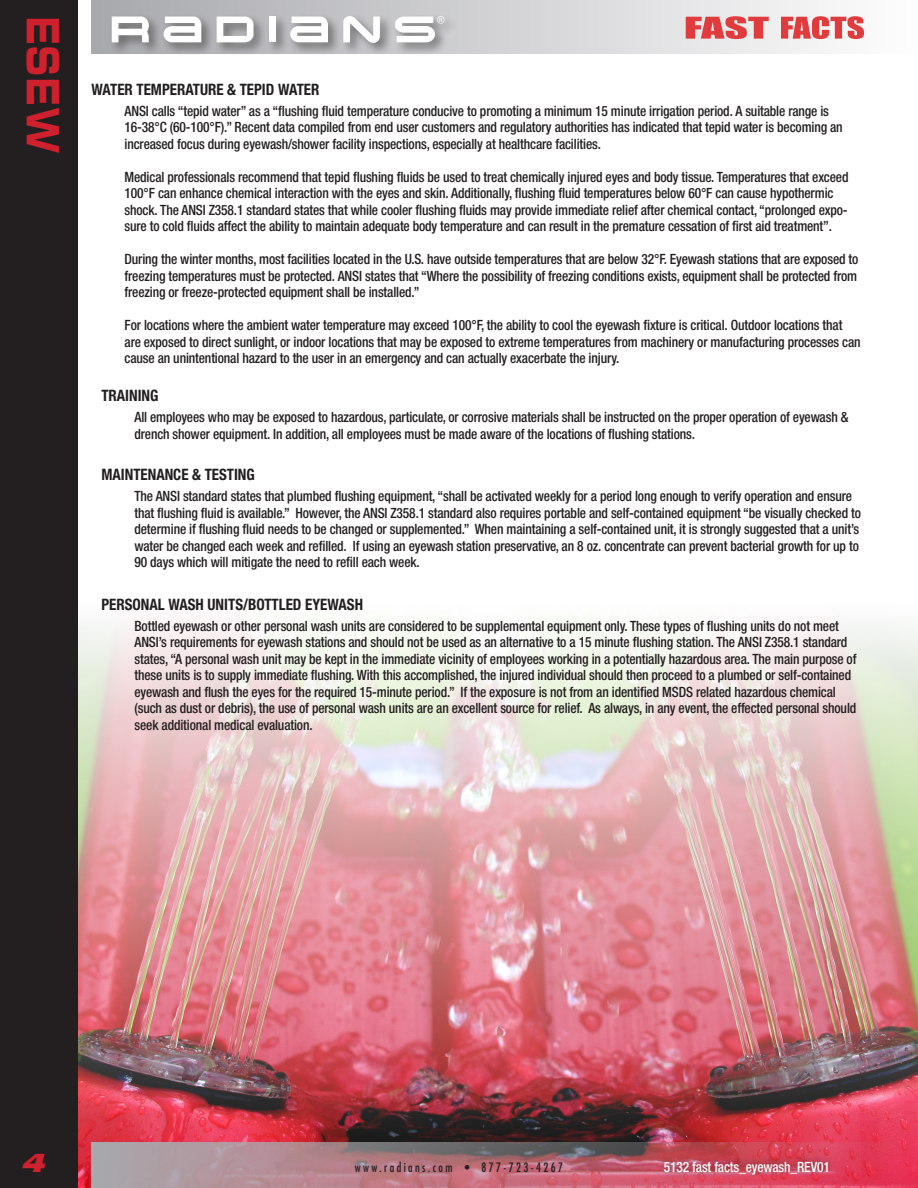
<style>
.page{position:relative;width:918px;height:1188px;background:#fff}
.page>*{position:absolute;margin:0;border:0;box-sizing:border-box;transform-origin:0 0}
.t1{font:900 48.6px "Eurostile Ext";color:#cf202d;scale:.67 1}
.t2{font:italic 700 27px "Serpentine D";color:#cf202d}
.t3{font:700 condensed 15.75px "Helvetica Neue LT Std";color:#231f20;scale:.95 1}
.t4{font:500 condensed 14.1px/16.5px "Helvetica Neue LT Std";letter-spacing:-.01em;color:#231f20;scale:.95 1}
.t5{font:500 condensed 14.1px "Helvetica Neue LT Std";letter-spacing:-.01em;color:#fff;scale:.95 1}
.t6{font:condensed 12.6px "Futura";letter-spacing:.2em;color:#231f20;scale:.95 1}
</style>
<div class="page">
<img style="left:78px;top:626px;width:840px;height:562px">
<div style="left:92px;top:0;width:826px;height:54px;background:linear-gradient(to right,#a8a9ac,#fefefe)"></div>
<div style="left:109px;top:13px;width:349px;height:44px;background:#231f20;opacity:.5"></div>
<svg style="left:112px;top:17px;width:37px;height:25px"></svg>
<svg style="left:164px;top:17px;width:37px;height:25px"></svg>
<svg style="left:217px;top:17px;width:37px;height:25px"></svg>
<div style="left:269px;top:17px;width:7px;height:25px;background:#fff"></div>
<svg style="left:290px;top:17px;width:38px;height:25px"></svg>
<svg style="left:343px;top:16px;width:37px;height:27px"></svg>
<svg style="left:395px;top:16px;width:49px;height:26px"></svg>
<svg style="left:92px;top:1142px;width:826px;height:46px;background:#b5717d"></svg>
<svg style="left:781px;top:16px;width:83px;height:23px"></svg>
<svg style="left:686px;top:16px;width:83px;height:23px;background:#e3787a"></svg>
<div style="left:0;top:0;width:78px;height:1188px;background:#231f20"></div>
<div style="left:656px;top:1153px;width:180px;height:29px;background:#231f20;opacity:.75"></div>
<h1 class="t1" style="left:80px;top:16px;width:206px;rotate:90deg">ESEW</h1>
<p class="t3" style="left:92px;top:80px;width:241px">WATER TEMPERATURE &amp; TEPID WATER</p>
<p class="t4" style="left:125px;top:103px;width:758px">ANSI calls “tepid water” as a “flushing fluid temperature conducive to promoting a minimum 15 minute irrigation period. A suitable range is<br>16-38°C (60-100°F).” Recent data compiled from end user customers and regulatory authorities has indicated that tepid water is becoming an increased focus during eyewash/shower facility inspections, especially at healthcare facilities.</p>
<p class="t4" style="left:125px;top:169px;width:764px">Medical professionals recommend that tepid flushing fluids be used to treat chemically injured eyes and body tissue. Temperatures that exceed 100°F can enhance chemical interaction with the eyes and skin. Additionally, flushing fluid temperatures below 60°F can cause hypothermic shock. The ANSI Z358.1 standard states that while cooler flushing fluids may provide immediate relief after chemical contact, “prolonged expo&shy;sure to cold fluids affect the ability to maintain adequate body temperature and can result in the premature cessation of first aid treatment”.</p>
<p class="t4" style="left:125px;top:251px;width:774px;text-align:justify">During the winter months, most facilities located in the U.S. have outside temperatures that are below 32°F. Eyewash stations that are exposed to freezing temperatures must be protected. ANSI states that “Where the possibility of freezing conditions exists, equipment shall be protected from freezing or freeze-protected equipment shall be installed.”</p>
<p class="t4" style="left:125px;top:317px;width:776px">For locations where the ambient water temperature may exceed 100°F, the ability to cool the eyewash fixture is critical. Outdoor locations that are exposed to direct sunlight, or indoor locations that may be exposed to extreme temperatures from machinery or manufacturing processes can cause an unintentional hazard to the user in an emergency and can actually exacerbate the injury.</p>
<p class="t3" style="left:101px;top:386px;width:62px">TRAINING</p>
<p class="t4" style="left:135px;top:409px;width:753px">All employees who may be exposed to hazardous, particulate, or corrosive materials shall be instructed on the proper operation of eyewash &amp; drench shower equipment. In addition, all employees must be made aware of the locations of flushing stations.</p>
<p class="t3" style="left:101px;top:465px;width:163px">MAINTENANCE &amp; TESTING</p>
<p class="t4" style="left:135px;top:488px;width:766px">The ANSI standard states that plumbed flushing equipment, “shall be activated weekly for a period long enough to verify operation and ensure that flushing fluid is available.” However, the ANSI Z358.1 standard also requires portable and self-contained equipment “be visually checked to determine if flushing fluid needs to be changed or supplemented.” When maintaining a self-contained unit, it is strongly suggested that a unit’s water be changed each week and refilled. If using an eyewash station preservative, an 8 oz. concentrate can prevent bacterial growth for up to 90 days which will mitigate the need to refill each week.</p>
<p class="t3" style="left:101px;top:595px;width:277px">PERSONAL WASH UNITS/BOTTLED EYEWASH</p>
<p class="t4" style="left:135px;top:617px;width:762px">Bottled eyewash or other personal wash units are considered to be supplemental equipment only. These types of flushing units do not meet ANSI’s requirements for eyewash stations and should not be used as an alternative to a 15 minute flushing station. The ANSI Z358.1 standard states, “A personal wash unit may be kept in the immediate vicinity of employees working in a potentially hazardous area. The main purpose of these units is to supply immediate flushing. With this accomplished, the injured individual should then proceed to a plumbed or self-contained eyewash and flush the eyes for the required 15-minute period.” If the exposure is not from an identified MSDS related hazardous chemical (such as dust or debris), the use of personal wash units are an excellent source for relief. As always, in any event, the effected personal should seek additional medical evaluation.</p>
<h2 class="t2" style="left:23px;top:1147px;width:23px">4</h2>
<p class="t6" style="left:355px;top:1160px;width:221px">www.radians.com • 877-723-4267</p>
<p class="t5" style="left:664px;top:1159px;width:176px">5132 fast facts_eyewash_REV01</p>
</div>
